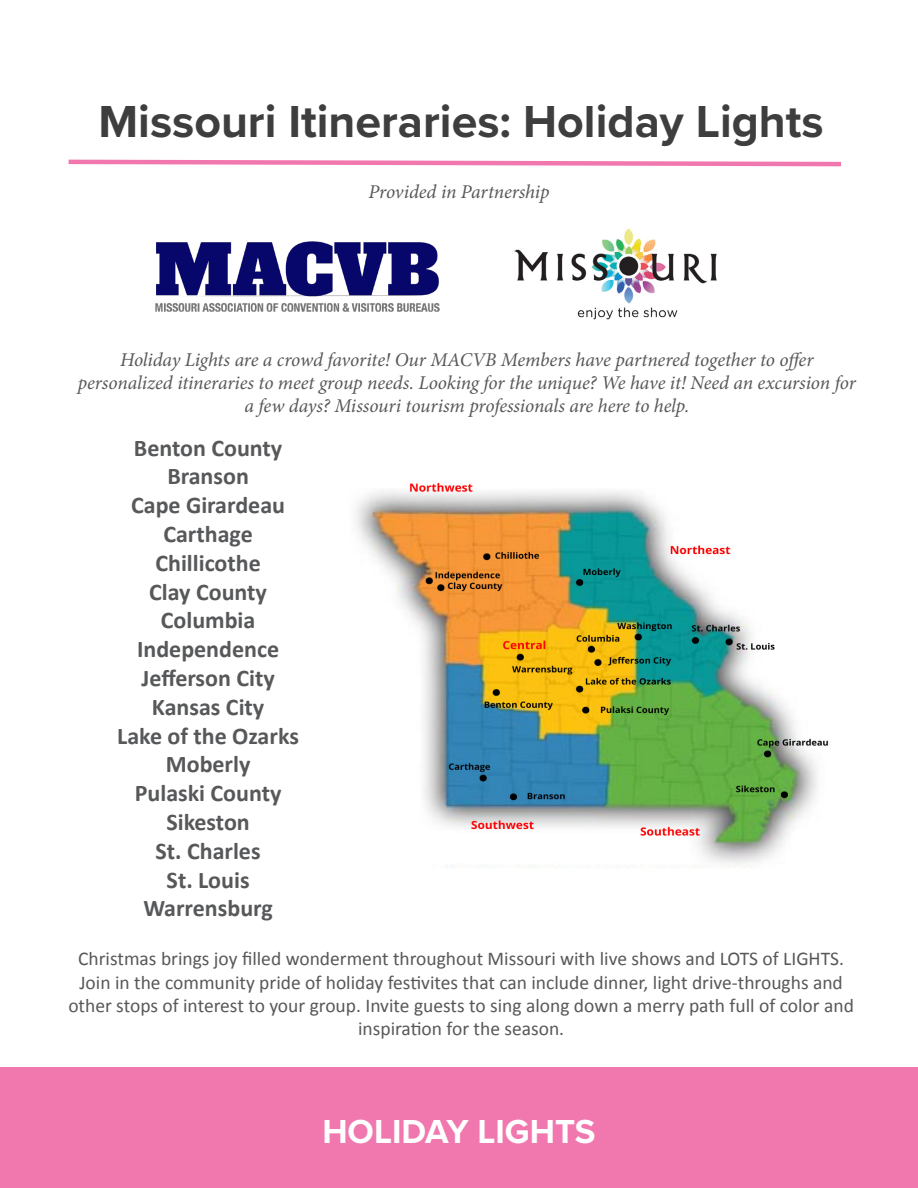
<style>
.page{position:relative;width:918px;height:1188px;background:#fff}
.page>*{position:absolute;margin:0;border:0;box-sizing:border-box;transform-origin:0 0}
.t1{font:700 46.5px "Proxima Nova";color:#3e3e3f}
.t2{font:700 34.5px "Proxima Nova";color:#fff}
.t3{font:700 24px/28.8px "Calibri";color:#57585a;text-align:center}
.t4{font:19.5px "Calibri";color:#57585a}
.t5{font:italic 19.5px/23.4px "Minion Pro";letter-spacing:-.01em;color:#57585a;text-align:center}
</style>
<div class="page">
<img style="left:155px;top:241px;width:285px;height:71px">
<img style="left:514px;top:228px;width:203px;height:92px">
<div style="left:0;top:1067px;width:918px;height:121px;background:#f178ae"></div>
<svg style="left:68px;top:159px;width:773px;height:8px"></svg>
<img style="left:356px;top:482px;width:472px;height:386px">
<p class="t1" style="left:98px;top:87px;width:727px">Missouri Itineraries: Holiday Lights</p>
<p class="t5" style="left:369px;top:180px;width:182px">Provided in Partnership</p>
<p class="t5" style="left:78px;top:348px;width:780px">Holiday Lights are a crowd favorite! Our MACVB Members have partnered together to offer personalized itineraries to meet group needs. Looking for the unique? We have it! Need an excursion for a few days? Missouri tourism professionals are here to help.</p>
<p class="t3" style="left:131px;top:432px;width:155px">Benton County<br>Branson<br>Cape Girardeau<br>Carthage<br>Chillicothe<br>Clay County</p>
<p class="t3" style="left:137px;top:605px;width:144px">Columbia<br>Independence<br>Jefferson City</p>
<p class="t3" style="left:117px;top:692px;width:183px">Kansas City<br>Lake of the Ozarks<br>Moberly<br>Pulaski County</p>
<p class="t3" style="left:166px;top:807px;width:85px">Sikeston</p>
<p class="t3" style="left:156px;top:836px;width:107px">St. Charles</p>
<p class="t3" style="left:143px;top:864px;width:131px">St. Louis<br>Warrensburg</p>
<p class="t4" style="left:78px;top:945px;width:767px">Christmas brings joy filled wonderment throughout Missouri with live shows and LOTS of LIGHTS.</p>
<p class="t4" style="left:79px;top:969px;width:765px">Join in the community pride of holiday festivites that can include dinner, light drive-throughs and</p>
<p class="t4" style="left:68px;top:992px;width:787px">other stops of interest to your group. Invite guests to sing along down a merry path full of color and</p>
<p class="t4" style="left:358px;top:1015px;width:208px">inspiration for the season.</p>
<p class="t2" style="left:322px;top:1106px;width:275px">HOLIDAY LIGHTS</p>
</div>
